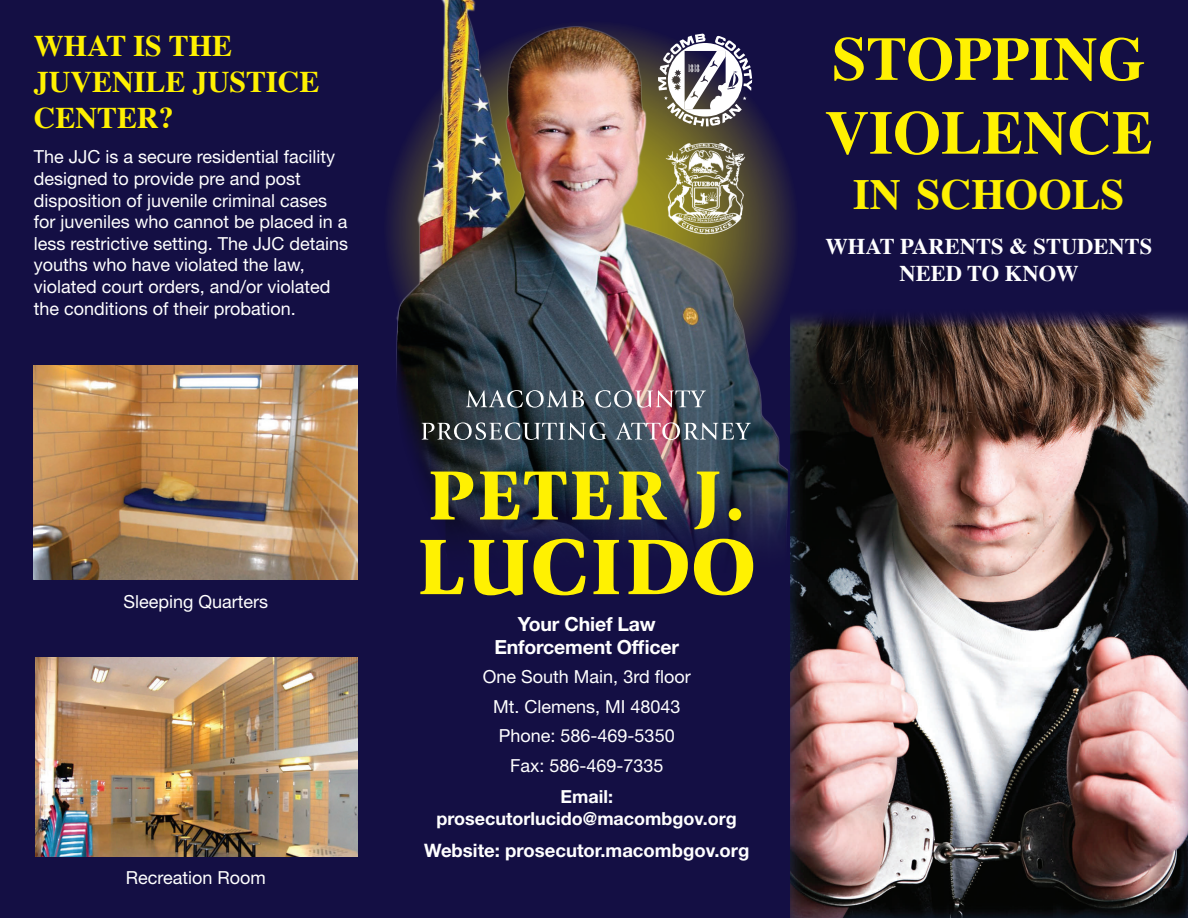
<style>
.page{position:relative;width:1188px;height:918px;background:#fff}
.page>*{position:absolute;margin:0;border:0;box-sizing:border-box;transform-origin:0 0}
.t1{font:700 61.5px "Times";color:#fff101}
.t2{font:700 43.05px "Times";color:#fff101}
.Heading{font:700 30px/36px "Times";color:#fff101}
.t3{font:700 22.5px/27px "Times";color:#fff;text-align:center}
.t4{font:700 19.5px/23.4px "Helvetica Neue LT Std";letter-spacing:-.01em;color:#fff;text-align:center}
.t5{font:700 18.6px "Helvetica Neue LT Std";color:#fff}
.t6{font:18px/21.6px "Helvetica Neue LT Std";color:#fff}
.t7{font:700 18px/21.6px "Helvetica Neue LT Std";color:#fff;text-align:center}
</style>
<div class="page">
<div style="left:789px;top:0;width:399px;height:918px;background:#140f44"></div>
<div style="left:0;top:0;width:392px;height:918px;background:#140f44"></div>
<img style="left:790px;top:312px;width:398px;height:606px">
<img style="left:34px;top:366px;width:324px;height:214px">
<img style="left:35px;top:657px;width:323px;height:200px">
<div style="left:392px;top:0;width:398px;height:918px;background:#140f44"></div>
<img style="left:395px;top:0;width:410px;height:578px">
<svg style="left:466px;top:390px;width:118px;height:18px;background:#616d76"></svg>
<svg style="left:595px;top:390px;width:111px;height:18px;background:#8d7f8b"></svg>
<svg style="left:422px;top:422px;width:184px;height:18px;background:#5d686e"></svg>
<svg style="left:616px;top:422px;width:135px;height:18px;background:#7b7a85"></svg>
<svg style="left:431px;top:472px;width:42px;height:48px;background:#918b1d"></svg>
<svg style="left:480px;top:472px;width:86px;height:48px;background:#828326"></svg>
<svg style="left:572px;top:472px;width:40px;height:48px;background:#939324"></svg>
<svg style="left:619px;top:472px;width:48px;height:48px;background:#a2a124"></svg>
<svg style="left:694px;top:472px;width:25px;height:57px"></svg>
<div style="left:729px;top:508px;width:12px;height:13px;background:#fff101;border-radius:50%"></div>
<svg style="left:420px;top:540px;width:43px;height:54px"></svg>
<svg style="left:469px;top:540px;width:59px;height:55px"></svg>
<svg style="left:534px;top:539px;width:51px;height:56px"></svg>
<svg style="left:593px;top:540px;width:26px;height:54px"></svg>
<svg style="left:628px;top:540px;width:60px;height:54px"></svg>
<svg style="left:694px;top:539px;width:59px;height:56px"></svg>
<svg style="left:658px;top:34px;width:94px;height:92px"></svg>
<img style="left:665px;top:141px;width:80px;height:95px">
<p class="Heading" style="left:34px;top:25px;width:287px">WHAT IS THE<br>JUVENILE JUSTICE<br>CENTER?</p>
<p class="t6" style="left:34px;top:146px;width:316px">The JJC is a secure residential facility designed to provide pre and post disposition of juvenile criminal cases for juveniles who cannot be placed in a less restrictive setting. The JJC detains youths who have violated the law, violated court orders, and/or violated the conditions of their probation.</p>
<p class="t1" style="left:832px;top:0;width:315px">STOPPING</p>
<p class="t1" style="left:825px;top:74px;width:330px">VIOLENCE</p>
<p class="t2" style="left:853px;top:153px;width:273px">IN SCHOOLS</p>
<p class="t3" style="left:825px;top:231px;width:328px">WHAT PARENTS &amp; STUDENTS<br>NEED TO KNOW</p>
<p class="t6" style="left:123px;top:590px;width:146px">Sleeping Quarters</p>
<p class="t6" style="left:126px;top:867px;width:142px">Recreation Room</p>
<p class="t4" style="left:494px;top:611px;width:186px">Your Chief Law<br>Enforcement Officer</p>
<p class="t6" style="left:483px;top:666px;width:209px">One South Main, 3rd floor</p>
<p class="t6" style="left:493px;top:695px;width:189px">Mt. Clemens, MI 48043</p>
<p class="t6" style="left:499px;top:725px;width:177px">Phone: 586-469-5350</p>
<p class="t6" style="left:510px;top:754px;width:155px">Fax: 586-469-7335</p>
<p class="t7" style="left:437px;top:786px;width:302px">Email: prosecutorlucido@macombgov.org</p>
<p class="t5" style="left:424px;top:839px;width:327px">Website: prosecutor.macombgov.org</p>
</div>
